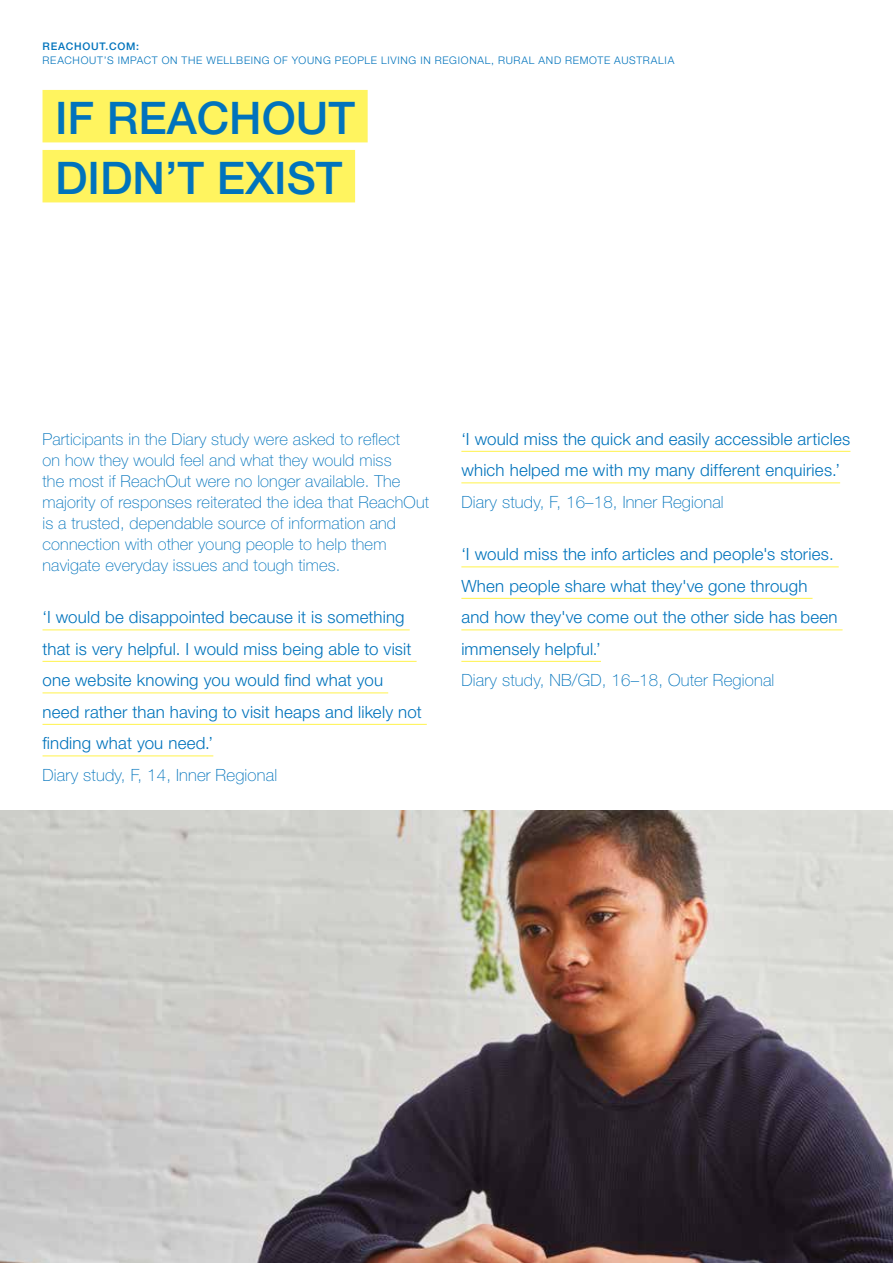
<style>
.page{position:relative;width:893px;height:1263px;background:#fff}
.page>*{position:absolute;margin:0;border:0;box-sizing:border-box;transform-origin:0 0}
.t1{font:500 45px/60px "Helvetica Neue LT Std";color:#0073bc}
.t2{font:300 16.8px/31.5px "Helvetica Neue LT Std";letter-spacing:.01em;color:#0073bc}
.t3{font:100 16.8px "Helvetica Neue LT Std";letter-spacing:.01em;color:#0073bc}
.t4{font:100 16.5px/21px "Helvetica Neue LT Std";letter-spacing:.01em;color:#0073bc}
.t5{font:300 10.5px "Helvetica Neue LT Std";letter-spacing:.07em;color:#0073bc}
.t6{font:500 10.5px "Helvetica Neue LT Std";letter-spacing:.07em;color:#0073bc}
</style>
<div class="page">
<hr style="left:43px;top:629px;width:367px;height:1px;background:#fff45f">
<hr style="left:43px;top:661px;width:374px;height:1px;background:#fff45f">
<hr style="left:43px;top:692px;width:345px;height:1px;background:#fff45f">
<hr style="left:43px;top:724px;width:384px;height:1px;background:#fff45f">
<hr style="left:43px;top:755px;width:170px;height:1px;background:#fff45f">
<hr style="left:461px;top:451px;width:389px;height:1px;background:#fff45f">
<hr style="left:461px;top:482px;width:379px;height:1px;background:#fff45f">
<hr style="left:461px;top:566px;width:378px;height:1px;background:#fff45f">
<hr style="left:461px;top:598px;width:351px;height:1px;background:#fff45f">
<hr style="left:461px;top:629px;width:382px;height:1px;background:#fff45f">
<hr style="left:461px;top:661px;width:140px;height:1px;background:#fff45f">
<div style="left:43px;top:90px;width:325px;height:52px;background:#fff45f"></div>
<div style="left:43px;top:150px;width:312px;height:52px;background:#fff45f"></div>
<img style="left:0;top:811px;width:893px;height:452px">
<p class="t6" style="left:43px;top:40px;width:98px">REACHOUT.COM:</p>
<p class="t5" style="left:43px;top:53px;width:633px">REACHOUT’S IMPACT ON THE WELLBEING OF YOUNG PEOPLE LIVING IN REGIONAL, RURAL AND REMOTE AUSTRALIA</p>
<h1 class="t1" style="left:55px;top:88px;width:302px">IF REACHOUT<br>DIDN’T EXIST</h1>
<p class="t4" style="left:43px;top:428px;width:388px">Participants in the Diary study were asked to reflect<br>on how they would feel and what they would miss<br>the most if ReachOut were no longer available. The majority of responses reiterated the idea that ReachOut is a trusted, dependable source of information and connection with other young people to help them navigate everyday issues and tough times.</p>
<p class="t2" style="left:43px;top:601px;width:381px">‘I would be disappointed because it is something that is very helpful. I would miss being able to visit one website knowing you would find what you need rather than having to visit heaps and likely not finding what you need.’</p>
<p class="t3" style="left:43px;top:765px;width:236px">Diary study, F, 14, Inner Regional</p>
<p class="t2" style="left:461px;top:422px;width:390px">‘I would miss the quick and easily accessible articles which helped me with my many different enquiries.’</p>
<p class="t3" style="left:461px;top:492px;width:264px">Diary study, F, 16–18, Inner Regional</p>
<p class="t2" style="left:461px;top:538px;width:378px">‘I would miss the info articles and people's stories.<br>When people share what they've gone through and how they've come out the other side has been immensely helpful.’</p>
<p class="t3" style="left:461px;top:671px;width:315px">Diary study, NB/GD, 16–18, Outer Regional</p>
</div>
